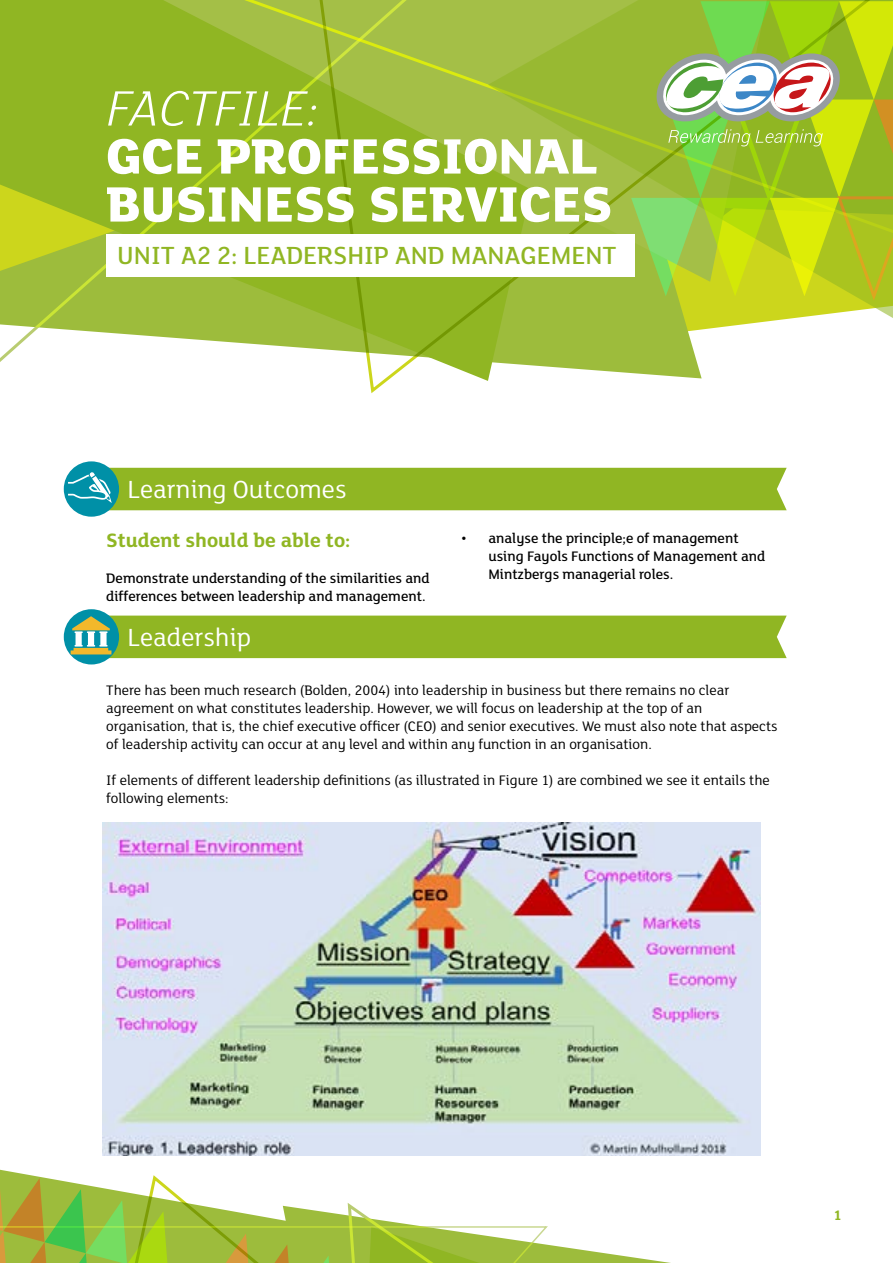
<style>
.page{position:relative;width:893px;height:1263px;background:#fff}
.page>*{position:absolute;margin:0;border:0;box-sizing:border-box;transform-origin:0 0}
.t1{font:800 54px/48px "FS Lola";color:#fff}
.t2{font:italic 300 54px "FS Lola";color:#fff}
.t3{font:500 27px "FS Lola";color:#90b623}
.t4{font:27px "FS Lola";color:#fff}
.t5{font:700 21px "FS Lola";color:#90b623}
.t6{font:15px/18px "FS Lola";color:#000}
.t7{font:500 15px/18px "FS Lola";color:#000}
.t8{font:700 15px "FS Lola";color:#90b623}
</style>
<div class="page">
<svg style="left:0;top:1169px;width:671px;height:94px"></svg>
<svg style="left:0;top:0;width:313px;height:362px;background:#9fbf3a"></svg>
<svg style="left:313px;top:0;width:580px;height:393px"></svg>
<div style="left:106px;top:234px;width:529px;height:42px;background:#fff"></div>
<svg style="left:631px;top:1px;width:262px;height:301px;background:#a9ca3d"></svg>
<div style="left:64px;top:461px;width:55px;height:56px;background:#0090a7;border-radius:50%"></div>
<svg style="left:68px;top:468px;width:719px;height:42px;background:#8ab52e"></svg>
<div style="left:64px;top:609px;width:55px;height:55px;background:#0090a7;border-radius:50%"></div>
<svg style="left:71px;top:616px;width:716px;height:42px;background:#8eb52b"></svg>
<img style="left:103px;top:822px;width:658px;height:334px">
<h1 class="t2" style="left:106px;top:73px;width:214px">FACTFILE:</h1>
<h1 class="t1" style="left:106px;top:129px;width:507px">GCE PROFESSIONAL<br>BUSINESS SERVICES</h1>
<h2 class="t3" style="left:117px;top:238px;width:501px">UNIT A2 2: LEADERSHIP AND MANAGEMENT</h2>
<h2 class="t4" style="left:128px;top:471px;width:220px">Learning Outcomes</h2>
<h3 class="t5" style="left:106px;top:526px;width:246px">Student should be able to:</h3>
<p class="t7" style="left:106px;top:569px;width:325px">Demonstrate understanding of the similarities and differences between leadership and management.</p>
<p class="t7" style="left:488px;top:528px;width:279px;text-indent:-27px">• analyse the principle;e of management using Fayols Functions of Management and<br>Mintzbergs managerial roles.</p>
<h2 class="t4" style="left:128px;top:619px;width:125px">Leadership</h2>
<p class="t6" style="left:106px;top:680px;width:673px">There has been much research (Bolden, 2004) into leadership in business but there remains no clear agreement on what constitutes leadership. However, we will focus on leadership at the top of an organisation, that is, the chief executive officer (CEO) and senior executives. We must also note that aspects of leadership activity can occur at any level and within any function in an organisation.</p>
<p class="t6" style="left:106px;top:770px;width:665px">If elements of different leadership definitions (as illustrated in Figure 1) are combined we see it entails the following elements:</p>
<p class="t8" style="left:834px;top:1205px;width:10px">1</p>
</div>
